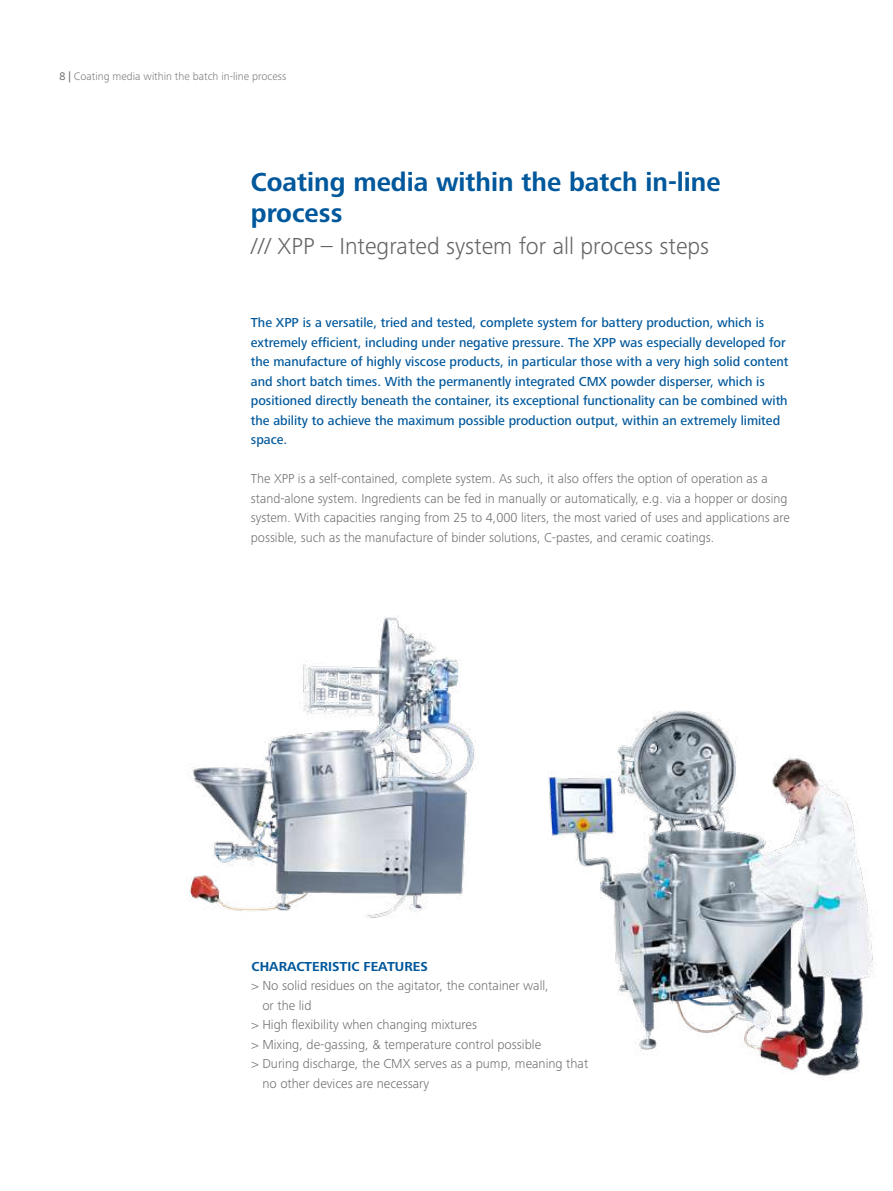
<style>
.page{position:relative;width:893px;height:1191px;background:#fff}
.page>*{position:absolute;margin:0;border:0;box-sizing:border-box;transform-origin:0 0}
.t1{font:700 27px/31.5px "Frutiger Next IKA";color:#00589c}
.t2{font:300 24px "Frutiger Next IKA";color:#646363}
.t3{font:300 13.5px/19.5px "Frutiger Next IKA";color:#706f6f}
.t4{font:500 13.5px/19.5px "Frutiger Next IKA";color:#00589c}
.t5{font:700 13.5px "Frutiger Next IKA";color:#00589c}
.t6{font:300 11.25px "Frutiger Next IKA";color:#7c7b7b}
.s1{color:#4a4a49}
</style>
<div class="page">
<img style="left:614px;top:711px;width:261px;height:367px">
<img style="left:189px;top:616px;width:445px;height:304px">
<p class="t6" style="left:60px;top:70px;width:228px"><span class="s1">8 |</span> Coating media within the batch in-line process</p>
<h1 class="t1" style="left:251px;top:167px;width:471px">Coating media within the batch in-line process</h1>
<h2 class="t2" style="left:251px;top:232px;width:460px">/// XPP – Integrated system for all process steps</h2>
<p class="t4" style="left:251px;top:313px;width:539px">The XPP is a versatile, tried and tested, complete system for battery production, which is extremely efficient, including under negative pressure. The XPP was especially developed for the manufacture of highly viscose products, in particular those with a very high solid content and short batch times. With the permanently integrated CMX powder disperser, which is positioned directly beneath the container, its exceptional functionality can be combined with the ability to achieve the maximum possible production output, within an extremely limited space.</p>
<p class="t3" style="left:251px;top:469px;width:540px">The XPP is a self-contained, complete system. As such, it also offers the option of operation as a stand-alone system. Ingredients can be fed in manually or automatically, e.g. via a hopper or dosing system. With capacities ranging from 25 to 4,000 liters, the most varied of uses and applications are possible, such as the manufacture of binder solutions, C-pastes, and ceramic coatings.</p>
<p class="t5" style="left:252px;top:958px;width:178px">CHARACTERISTIC FEATURES</p>
<p class="t3" style="left:252px;top:976px;width:299px">&gt; No solid residues on the agitator, the container wall,</p>
<p class="t3" style="left:262px;top:995px;width:51px">or the lid</p>
<p class="t3" style="left:252px;top:1015px;width:227px">&gt; High flexibility when changing mixtures</p>
<p class="t3" style="left:252px;top:1034px;width:291px">&gt; Mixing, de-gassing, &amp; temperature control possible</p>
<p class="t3" style="left:252px;top:1054px;width:338px">&gt; During discharge, the CMX serves as a pump, meaning that</p>
<p class="t3" style="left:262px;top:1073px;width:168px">no other devices are necessary</p>
</div>
